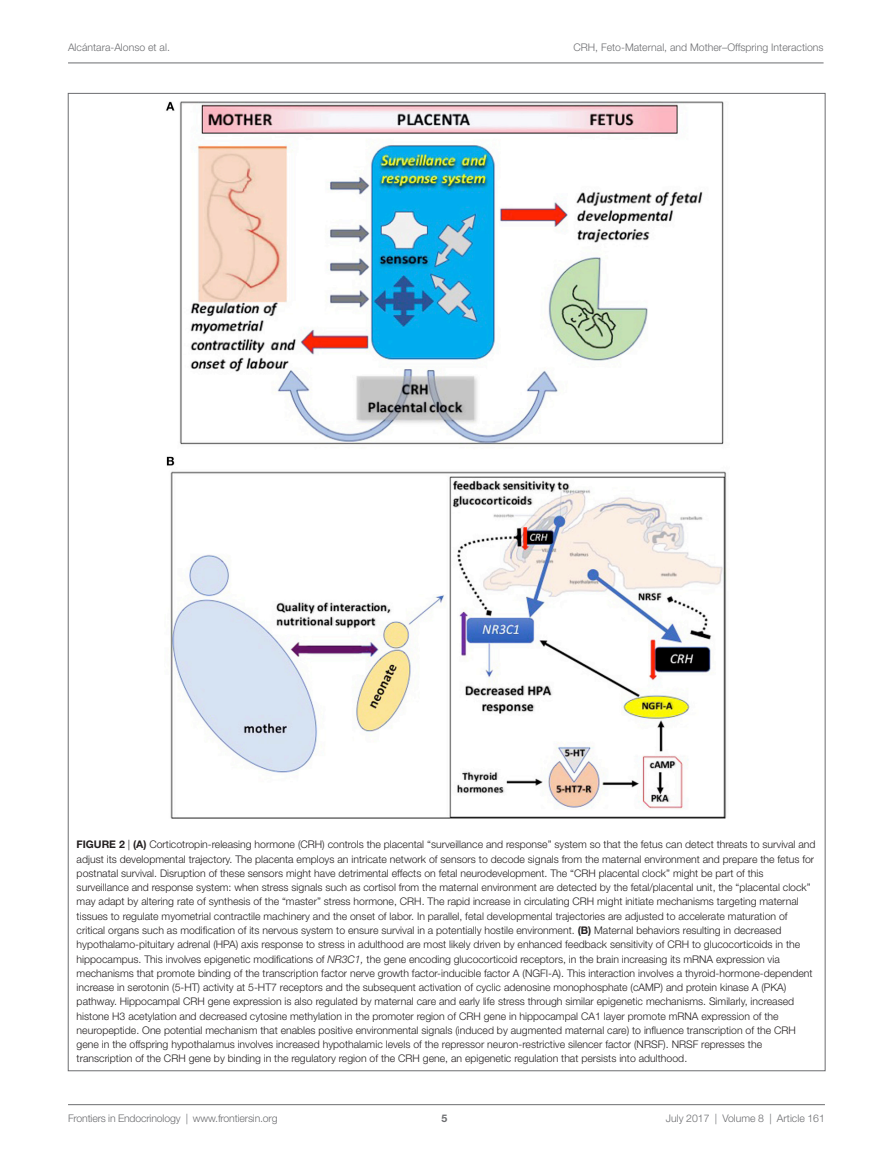
<style>
.page{position:relative;width:893px;height:1170px;background:#fff}
.page>*{position:absolute;margin:0;border:0;box-sizing:border-box;transform-origin:0 0}
.t1{font:300 10.5px/14.2px "Helvetica Neue LT Std";color:#231f20}
.t2{font:300 10.5px "Helvetica Neue LT Std";color:#6c6d70}
.t3{font:700 10.5px "Helvetica Neue LT Std";color:#6c6d70}
.s1{font-weight:700}
.s2{font-style:italic}
</style>
<div class="page">
<img style="left:166px;top:102px;width:561px;height:716px">
<hr style="left:68px;top:1104px;width:757px;height:1px;background:#6c6d70">
<hr style="left:68px;top:63px;width:755px;height:1px;background:#6c6d70">
<p class="t2" style="left:68px;top:41px;width:103px">Alcántara-Alonso et al.</p>
<p class="t2" style="left:573px;top:41px;width:252px">CRH, Feto-Maternal, and Mother–Offspring Interactions</p>
<p class="t1" style="left:77px;top:837px;width:740px"><span class="s1">FIGURE 2</span> | <span class="s1">(A)</span> Corticotropin-releasing hormone (CRH) controls the placental “surveillance and response” system so that the fetus can detect threats to survival and adjust its developmental trajectory. The placenta employs an intricate network of sensors to decode signals from the maternal environment and prepare the fetus for postnatal survival. Disruption of these sensors might have detrimental effects on fetal neurodevelopment. The “CRH placental clock” might be part of this surveillance and response system: when stress signals such as cortisol from the maternal environment are detected by the fetal/placental unit, the “placental clock” may adapt by altering rate of synthesis of the “master” stress hormone, CRH. The rapid increase in circulating CRH might initiate mechanisms targeting maternal tissues to regulate myometrial contractile machinery and the onset of labor. In parallel, fetal developmental trajectories are adjusted to accelerate maturation of critical organs such as modification of its nervous system to ensure survival in a potentially hostile environment. <span class="s1">(B)</span> Maternal behaviors resulting in decreased hypothalamo-pituitary adrenal (HPA) axis response to stress in adulthood are most likely driven by enhanced feedback sensitivity of CRH to glucocorticoids in the hippocampus. This involves epigenetic modifications of <span class="s2">NR3C1,</span> the gene encoding glucocorticoid receptors, in the brain increasing its mRNA expression via mechanisms that promote binding of the transcription factor nerve growth factor-inducible factor A (NGFI-A). This interaction involves a thyroid-hormone-dependent increase in serotonin (5-HT) activity at 5-HT7 receptors and the subsequent activation of cyclic adenosine monophosphate (cAMP) and protein kinase A (PKA) pathway. Hippocampal CRH gene expression is also regulated by maternal care and early life stress through similar epigenetic mechanisms. Similarly, increased histone H3 acetylation and decreased cytosine methylation in the promoter region of CRH gene in hippocampal CA1 layer promote mRNA expression of the neuropeptide. One potential mechanism that enables positive environmental signals (induced by augmented maternal care) to influence transcription of the CRH gene in the offspring hypothalamus involves increased hypothalamic levels of the repressor neuron-restrictive silencer factor (NRSF). NRSF represses the transcription of the CRH gene by binding in the regulatory region of the CRH gene, an epigenetic regulation that persists into adulthood.</p>
<p class="t2" style="left:68px;top:1111px;width:211px">Frontiers in Endocrinology | www.frontiersin.org</p>
<p class="t2" style="left:666px;top:1111px;width:161px">July 2017 | Volume 8 | Article 161</p>
<p class="t3" style="left:441px;top:1111px;width:7px">5</p>
</div>
